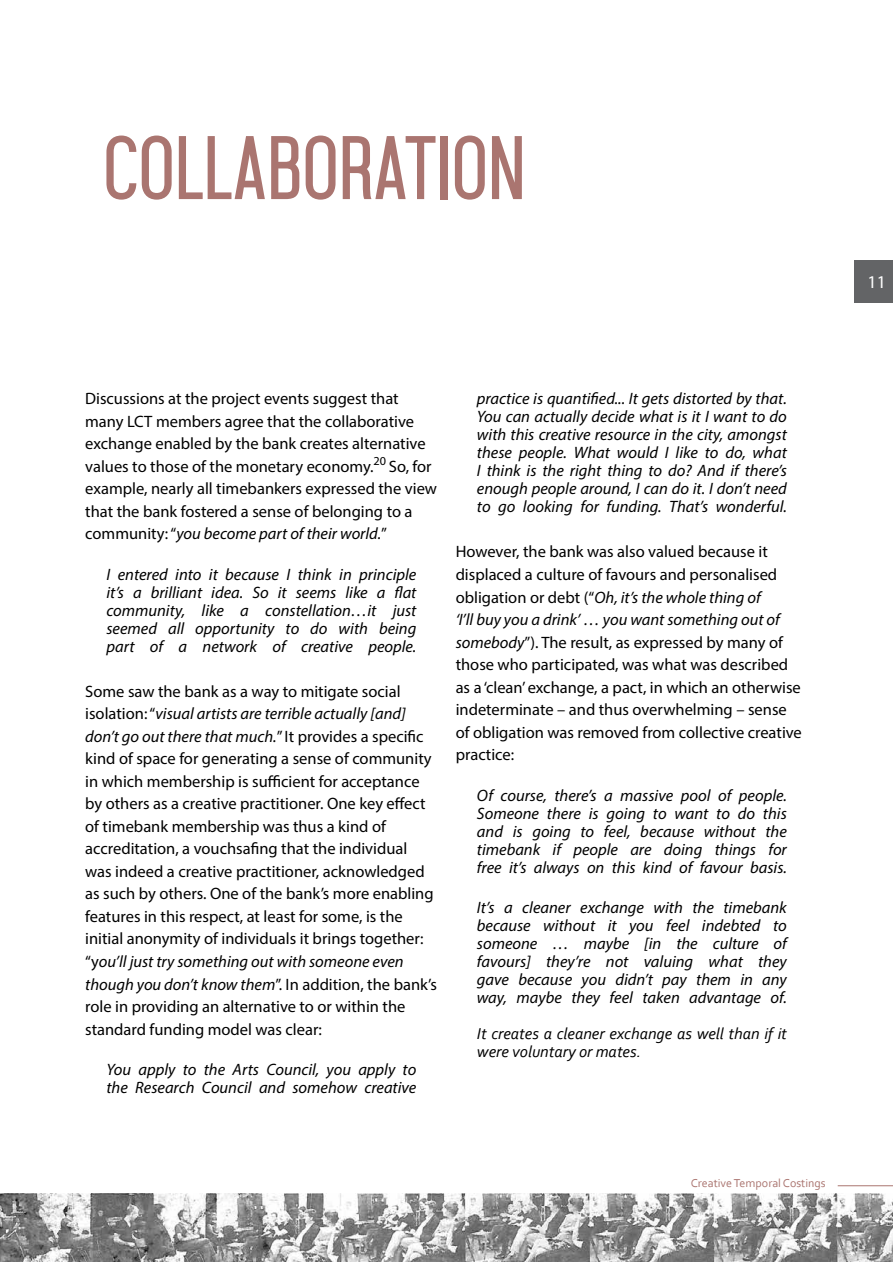
<style>
.page{position:relative;width:893px;height:1263px;background:#fff}
.page>*{position:absolute;margin:0;border:0;box-sizing:border-box;transform-origin:0 0}
.t1{font:90px "Aquilone";letter-spacing:-.01em;color:#aa7570}
.t2{font:18px "Myriad Pro";color:#fff}
.t3{font:16.5px/22.5px "Myriad Pro";color:#000}
.t4{font:italic 16.5px/18px "Myriad Pro";color:#000;text-align:justify}
.t5{font:italic 16.5px/18px "Corbel";color:#000}
.t6{font:12px "Corbel";color:#aa7570}
.s1{font-style:italic}
</style>
<div class="page">
<div style="left:855px;top:260px;width:38px;height:42px;background:#636466"></div>
<hr style="left:838px;top:1185px;width:55px;height:1px;background:#aa7570">
<img style="left:0;top:1194px;width:893px;height:68px">
<h1 class="t1" style="left:103px;top:117px;width:425px">COLLABORATION</h1>
<p class="t3" style="left:85px;top:387px;width:353px">Discussions at the project events suggest that many LCT members agree that the collaborative exchange enabled by the bank creates alternative values to those of the monetary economy.<sup>20</sup> So, for example, nearly all timebankers expressed the view that the bank fostered a sense of belonging to a community: “<span class="s1">you become part of their world.</span>”</p>
<p class="t4" style="left:106px;top:565px;width:311px">I entered into it because I think in principle it’s a brilliant idea. So it seems like a flat community, like a constellation…it just seemed all opportunity to do with being part of a network of creative people.</p>
<p class="t3" style="left:85px;top:680px;width:353px">Some saw the bank as a way to mitigate social isolation: “<span class="s1">visual artists are terrible actually [and] don’t go out there that much.</span>” It provides a specific kind of space for generating a sense of community in which membership is sufficient for acceptance by others as a creative practitioner. One key effect of timebank membership was thus a kind of accreditation, a vouchsafing that the individual was indeed a creative practitioner, acknowledged as such by others. One of the bank’s more enabling features in this respect, at least for some, is the initial anonymity of individuals it brings together: “y<span class="s1">ou’ll just try something out with someone even though you don’t know them</span>”. In addition, the bank’s role in providing an alternative to or within the standard funding model was clear:</p>
<p class="t4" style="left:106px;top:1060px;width:311px">You apply to the Arts Council, you apply to the Research Council and somehow creative</p>
<p class="t4" style="left:477px;top:390px;width:311px">practice is quantified... It gets distorted by that.<br>You can actually decide what is it I want to do with this creative resource in the city, amongst these people. What would I like to do, what I think is the right thing to do? And if there’s enough people around, I can do it. I don’t need to go looking for funding. That’s wonderful.</p>
<p class="t3" style="left:456px;top:540px;width:348px">However, the bank was also valued because it displaced a culture of favours and personalised obligation or debt (“<span class="s1">Oh, it’s the whole thing of<br>‘I’ll buy you a drink’ … you want something out of somebody</span>”). The result, as expressed by many of those who participated, was what was described as a ‘clean’ exchange, a pact, in which an otherwise indeterminate – and thus overwhelming – sense of obligation was removed from collective creative practice:</p>
<p class="t4" style="left:477px;top:786px;width:311px">Of course, there’s a massive pool of people.<br>Someone there is going to want to do this and is going to feel, because without the timebank if people are doing things for free it’s always on this kind of favour basis.</p>
<p class="t4" style="left:477px;top:898px;width:311px">It’s a cleaner exchange with the timebank because without it you feel indebted to someone … maybe [in the culture of favours] they’re not valuing what they gave because you didn’t pay them in any way, maybe they feel taken advantage of.</p>
<p class="t5" style="left:477px;top:1024px;width:311px">It creates a cleaner exchange as well than if it were voluntary or mates.</p>
<p class="t6" style="left:691px;top:1175px;width:136px">Creative Temporal Costings</p>
<p class="t2" style="left:867px;top:271px;width:20px">11</p>
</div>
